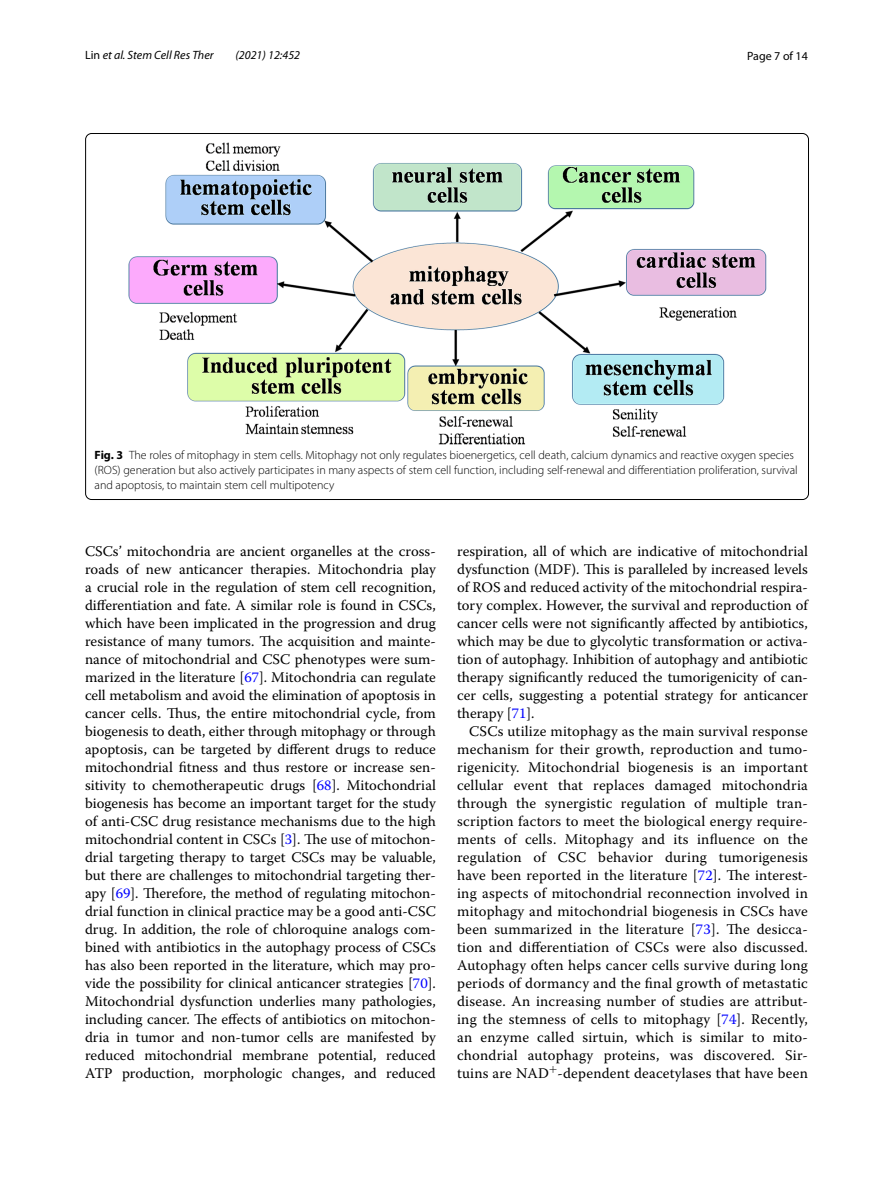
<style>
.page{position:relative;width:893px;height:1187px;background:#fff}
.page>*{position:absolute;margin:0;border:0;box-sizing:border-box;transform-origin:0 0}
.t1{font:14.7px/18px "Warnock Pro";color:#000;text-align:justify}
.t2{font:300 12px/15px "Myriad Pro";color:#000}
.t3{font:italic 12px "Myriad Pro";color:#000}
.t4{font:12px "Myriad Pro";color:#000}
.s1{font-style:normal}
.s2{font-weight:700}
.s3{color:#00f}
</style>
<div class="page">
<img style="left:128px;top:142px;width:638px;height:302px">
<p class="t3" style="left:85px;top:48px;width:130px"><span class="s1">Lin</span> et al. Stem Cell Res Ther</p>
<p class="t3" style="left:235px;top:48px;width:66px">(2021) 12:452</p>
<p class="t4" style="left:747px;top:48px;width:62px">Page 7 of 14</p>
<p class="t2" style="left:95px;top:448px;width:705px"><span class="s2">Fig. 3</span> The roles of mitophagy in stem cells. Mitophagy not only regulates bioenergetics, cell death, calcium dynamics and reactive oxygen species (ROS) generation but also actively participates in many aspects of stem cell function, including self-renewal and differentiation proliferation, survival and apoptosis, to maintain stem cell multipotency</p>
<p class="t1" style="left:85px;top:541px;width:352px">CSCs’ mitochondria are ancient organelles at the cross&shy;roads of new anticancer therapies. Mitochondria play a crucial role in the regulation of stem cell recognition, differentiation and fate. A similar role is found in CSCs, which have been implicated in the progression and drug resistance of many tumors. The acquisition and mainte&shy;nance of mitochondrial and CSC phenotypes were sum&shy;marized in the literature [<span class="s3">67</span>]. Mitochondria can regulate cell metabolism and avoid the elimination of apoptosis in cancer cells. Thus, the entire mitochondrial cycle, from biogenesis to death, either through mitophagy or through apoptosis, can be targeted by different drugs to reduce mitochondrial fitness and thus restore or increase sen&shy;sitivity to chemotherapeutic drugs [<span class="s3">68</span>]. Mitochondrial biogenesis has become an important target for the study of anti-CSC drug resistance mechanisms due to the high mitochondrial content in CSCs [<span class="s3">3</span>]. The use of mitochon&shy;drial targeting therapy to target CSCs may be valuable, but there are challenges to mitochondrial targeting ther&shy;apy [<span class="s3">69</span>]. Therefore, the method of regulating mitochon&shy;drial function in clinical practice may be a good anti-CSC drug. In addition, the role of chloroquine analogs com&shy;bined with antibiotics in the autophagy process of CSCs has also been reported in the literature, which may pro&shy;vide the possibility for clinical anticancer strategies [<span class="s3">70</span>].<br>Mitochondrial dysfunction underlies many pathologies, including cancer. The effects of antibiotics on mitochon&shy;dria in tumor and non-tumor cells are manifested by reduced mitochondrial membrane potential, reduced ATP production, morphologic changes, and reduced</p>
<p class="t1" style="left:457px;top:541px;width:352px">respiration, all of which are indicative of mitochondrial dysfunction (MDF). This is paralleled by increased levels of ROS and reduced activity of the mitochondrial respira&shy;tory complex. However, the survival and reproduction of cancer cells were not significantly affected by antibiotics, which may be due to glycolytic transformation or activa&shy;tion of autophagy. Inhibition of autophagy and antibiotic therapy significantly reduced the tumorigenicity of can&shy;cer cells, suggesting a potential strategy for anticancer therapy [<span class="s3">71</span>].</p>
<p class="t1" style="left:457px;top:721px;width:352px;text-indent:12px">CSCs utilize mitophagy as the main survival response mechanism for their growth, reproduction and tumo&shy;rigenicity. Mitochondrial biogenesis is an important cellular event that replaces damaged mitochondria through the synergistic regulation of multiple tran&shy;scription factors to meet the biological energy require&shy;ments of cells. Mitophagy and its influence on the regulation of CSC behavior during tumorigenesis have been reported in the literature [<span class="s3">72</span>]. The interest&shy;ing aspects of mitochondrial reconnection involved in mitophagy and mitochondrial biogenesis in CSCs have been summarized in the literature [<span class="s3">73</span>]. The desicca&shy;tion and differentiation of CSCs were also discussed.<br>Autophagy often helps cancer cells survive during long periods of dormancy and the final growth of metastatic disease. An increasing number of studies are attribut&shy;ing the stemness of cells to mitophagy [<span class="s3">74</span>]. Recently, an enzyme called sirtuin, which is similar to mito&shy;chondrial autophagy proteins, was discovered. Sir&shy;tuins are NAD<sup>+</sup>-dependent deacetylases that have been</p>
</div>
